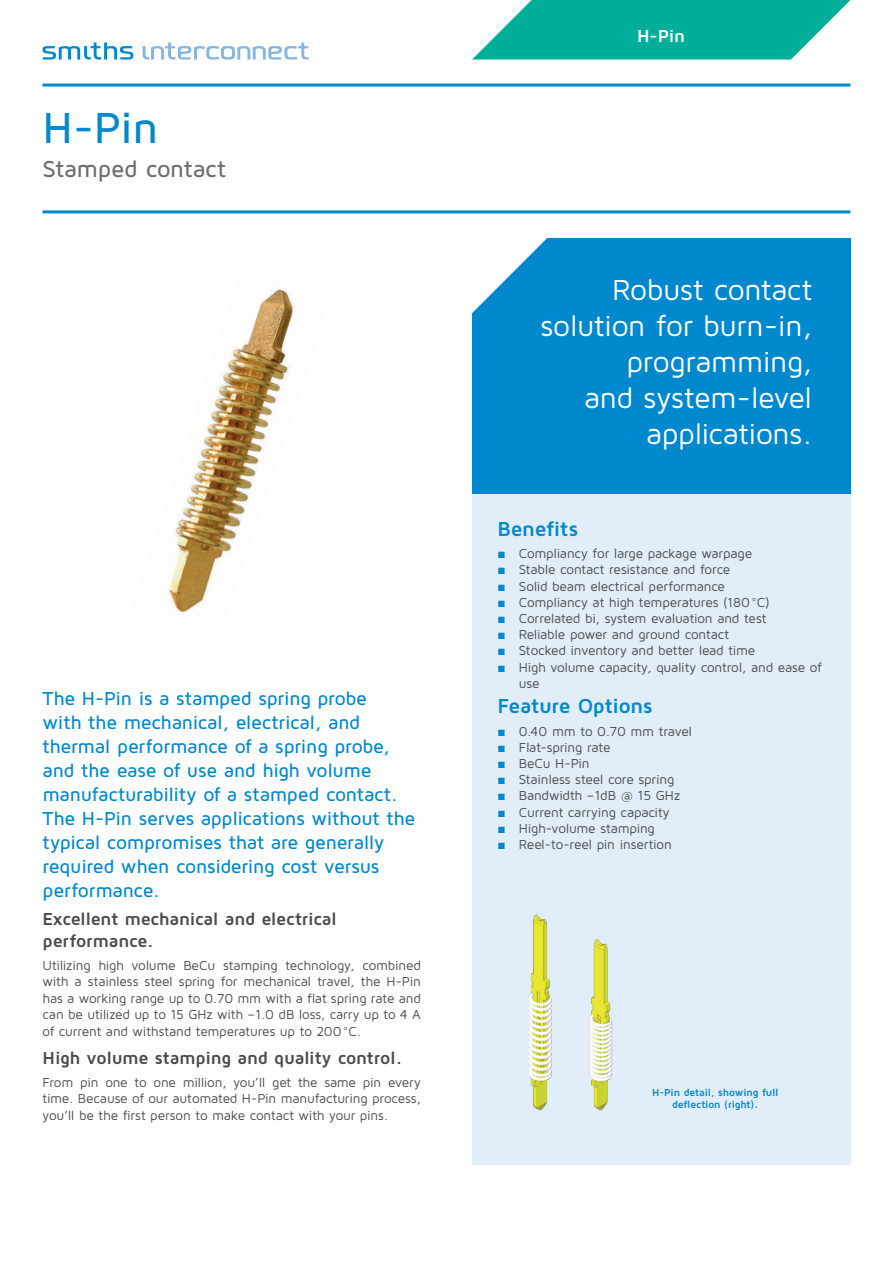
<style>
.page{position:relative;width:893px;height:1263px;background:#fff}
.page>*{position:absolute;margin:0;border:0;box-sizing:border-box;transform-origin:0 0}
.Heading_Cover_2{font:500 45px "Maven Pro";color:#0088ce}
.Heading_2B{font:30px/36px "Maven Pro";letter-spacing:-.015em;color:#fff;text-align:right}
.Heading_Cover_2B{font:500 24px "Maven Pro";letter-spacing:-.015em;color:#6c6d70}
.Heading_3{font:700 21px "Maven Pro";letter-spacing:-.015em;color:#0088ce}
.Heading_4{font:500 19.5px/24px "Maven Pro";letter-spacing:-.015em;color:#0088ce}
.Heading_5B{font:700 18px/21.6px "Maven Pro";letter-spacing:-.015em;color:#4b4c4d}
.t1{font:700 18px "Maven Pro";color:#fff}
.Text{font:13.5px/16.5px "Maven Pro";letter-spacing:-.015em;color:#4b4c4d;text-align:justify}
.t2{font:700 10.5px/12.6px "Maven Pro";letter-spacing:-.015em;color:#0088ce;text-align:center}
.s1{font-family:"Arial";color:#0088ce}
</style>
<div class="page">
<div style="left:472px;top:493px;width:378px;height:672px;background:#e1edf8"></div>
<svg style="left:43px;top:43px;width:90px;height:17px"></svg>
<svg style="left:143px;top:43px;width:166px;height:17px"></svg>
<svg style="left:472px;top:0;width:379px;height:60px"></svg>
<img style="left:168px;top:288px;width:127px;height:325px">
<img style="left:529px;top:914px;width:84px;height:197px">
<hr style="left:43px;top:210px;width:807px;height:3px;background:#0088ce">
<hr style="left:43px;top:84px;width:807px;height:3px;background:#0088ce">
<div style="left:472px;top:238px;width:378px;height:255px;background:#0088ce"></div>
<svg style="left:472px;top:238px;width:75px;height:75px"></svg>
<p class="Heading_Cover_2" style="left:43px;top:100px;width:118px">H-Pin</p>
<p class="Heading_Cover_2B" style="left:43px;top:154px;width:185px">Stamped contact</p>
<p class="Heading_4" style="left:43px;top:686px;width:374px">The H-Pin is a stamped spring probe<br>with the mechanical, electrical, and thermal performance of a spring probe, and the ease of use and high volume manufacturability of a stamped contact.<br>The H-Pin serves applications without the typical compromises that are generally required when considering cost versus performance.</p>
<p class="Heading_5B" style="left:43px;top:907px;width:296px">Excellent mechanical and electrical performance.</p>
<p class="Text" style="left:43px;top:956px;width:380px">Utilizing high volume BeCu stamping technology, combined with a stainless steel spring for mechanical travel, the H-Pin has a working range up to 0.70 mm with a flat spring rate and can be utilized up to 15 GHz with –1.0 dB loss, carry up to 4 A of current and withstand temperatures up to 200°C.</p>
<p class="Heading_5B" style="left:43px;top:1046px;width:361px">High volume stamping and quality control.</p>
<p class="Text" style="left:43px;top:1073px;width:380px">From pin one to one million, you’ll get the same pin every time. Because of our automated H-Pin manufacturing process, you’ll be the first person to make contact with your pins.</p>
<h3 class="t1" style="left:637px;top:24px;width:50px">H-Pin</h3>
<p class="Heading_2B" style="left:541px;top:271px;width:273px">Robust contact solution for burn-in, programming,<br>and system-level applications.</p>
<p class="Heading_3" style="left:497px;top:515px;width:82px">Benefits</p>
<p class="Text" style="left:497px;top:545px;width:256px"><span class="s1">■</span> Compliancy for large package warpage</p>
<p class="Text" style="left:497px;top:561px;width:234px"><span class="s1">■</span> Stable contact resistance and force</p>
<p class="Text" style="left:497px;top:577px;width:229px"><span class="s1">■</span> Solid beam electrical performance</p>
<p class="Text" style="left:497px;top:593px;width:274px"><span class="s1">■</span> Compliancy at high temperatures (180°C)</p>
<p class="Text" style="left:497px;top:610px;width:270px"><span class="s1">■</span> Correlated bi, system evaluation and test</p>
<p class="Text" style="left:497px;top:626px;width:233px"><span class="s1">■</span> Reliable power and ground contact</p>
<p class="Text" style="left:497px;top:642px;width:259px"><span class="s1">■</span> Stocked inventory and better lead time</p>
<p class="Text" style="left:519px;top:658px;width:304px;text-indent:-21px"><span class="s1">■</span> High volume capacity, quality control, and ease of use</p>
<p class="Heading_3" style="left:497px;top:692px;width:157px">Feature Options</p>
<p class="Text" style="left:497px;top:722px;width:196px"><span class="s1">■</span> 0.40 mm to 0.70 mm travel</p>
<p class="Text" style="left:497px;top:738px;width:115px"><span class="s1">■</span> Flat-spring rate</p>
<p class="Text" style="left:497px;top:755px;width:94px"><span class="s1">■</span> BeCu H-Pin</p>
<p class="Text" style="left:497px;top:771px;width:178px"><span class="s1">■</span> Stainless steel core spring</p>
<p class="Text" style="left:497px;top:787px;width:184px"><span class="s1">■</span> Bandwidth –1dB @ 15 GHz</p>
<p class="Text" style="left:497px;top:803px;width:174px"><span class="s1">■</span> Current carrying capacity</p>
<p class="Text" style="left:497px;top:819px;width:159px"><span class="s1">■</span> High-volume stamping</p>
<p class="Text" style="left:497px;top:836px;width:176px"><span class="s1">■</span> Reel-to-reel pin insertion</p>
<p class="t2" style="left:652px;top:1085px;width:128px">H-Pin detail, showing full deflection (right).</p>
</div>
